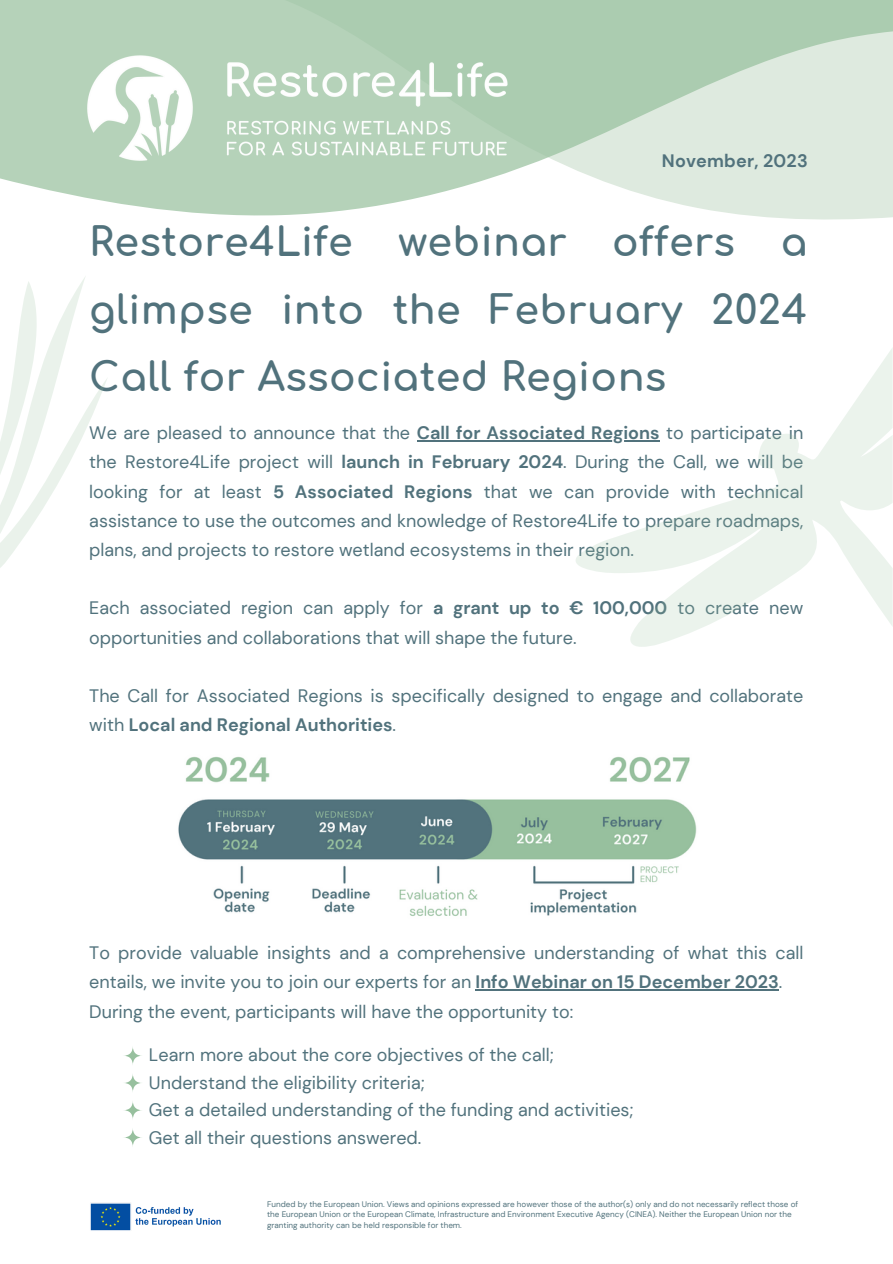
<style>
.page{position:relative;width:893px;height:1264px;background:#fff}
.page>*{position:absolute;margin:0;border:0;box-sizing:border-box;transform-origin:0 0}
.t1{font:700 39.45px/67.5px "Comfortaa";letter-spacing:.01em;color:#51727c;text-align:justify}
.t2{font:18px/29.2px "DM Sans";color:#51727c}
.t3{font:700 18px "DM Sans";letter-spacing:.01em;color:#51727c}
.t4{font:8.1px/10.4px "DM Sans";color:#51727c}
.s1{font-weight:700}
</style>
<div class="page">
<svg style="left:0;top:0;width:892px;height:220px;background:#cadecc"></svg>
<img style="left:53px;top:28px;width:488px;height:162px">
<img style="left:178px;top:756px;width:519px;height:160px">
<hr style="left:417px;top:440px;width:242px;height:1px;background:#51727c">
<svg style="left:575px;top:349px;width:317px;height:298px"></svg>
<svg style="left:0;top:277px;width:107px;height:291px"></svg>
<img style="left:90px;top:1202px;width:131px;height:29px">
<svg style="left:123px;top:1045px;width:20px;height:20px"></svg>
<svg style="left:123px;top:1073px;width:20px;height:19px"></svg>
<svg style="left:123px;top:1100px;width:20px;height:20px"></svg>
<svg style="left:123px;top:1127px;width:20px;height:20px"></svg>
<hr style="left:475px;top:989px;width:303px;height:1px;background:#51727c">
<p class="t3" style="left:661px;top:149px;width:147px">November, 2023</p>
<p class="t1" style="left:89px;top:210px;width:719px">Restore4Life webinar offers a glimpse into the February 2024<br>Call for Associated Regions</p>
<p class="t2" style="left:89px;top:418px;width:715px;text-align:justify">We are pleased to announce that the <span class="s1">Call for Associated Regions</span> to participate in the Restore4Life project will <span class="s1">launch in February 2024</span>. During the Call, we will be looking for at least <span class="s1">5 Associated Regions</span> that we can provide with technical assistance to use the outcomes and knowledge of Restore4Life to prepare roadmaps, plans, and projects to restore wetland ecosystems in their region.</p>
<p class="t2" style="left:89px;top:593px;width:715px">Each associated region can apply for <span class="s1">a grant up to € 100,000</span> to create new opportunities and collaborations that will shape the future.</p>
<p class="t2" style="left:89px;top:681px;width:715px">The Call for Associated Regions is specifically designed to engage and collaborate with <span class="s1">Local and Regional Authorities</span>.</p>
<p class="t2" style="left:89px;top:938px;width:715px">To provide valuable insights and a comprehensive understanding of what this call entails, we invite you to join our experts for an <span class="s1">Info Webinar on 15 December 2023</span>.</p>
<p class="t2" style="left:89px;top:996px;width:485px">During the event, participants will have the opportunity to:</p>
<p class="t2" style="left:149px;top:1040px;width:406px">Learn more about the core objectives of the call;</p>
<p class="t2" style="left:149px;top:1068px;width:277px">Understand the eligibility criteria;</p>
<p class="t2" style="left:149px;top:1095px;width:486px">Get a detailed understanding of the funding and activities;</p>
<p class="t2" style="left:149px;top:1122px;width:274px">Get all their questions answered.</p>
<p class="t4" style="left:267px;top:1198px;width:532px">Funded by the European Union. Views and opinions expressed are however those of the author(s) only and do not necessarily reflect those of the European Union or the European Climate, Infrastructure and Environment Executive Agency (CINEA). Neither the European Union nor the granting authority can be held responsible for them.</p>
</div>
